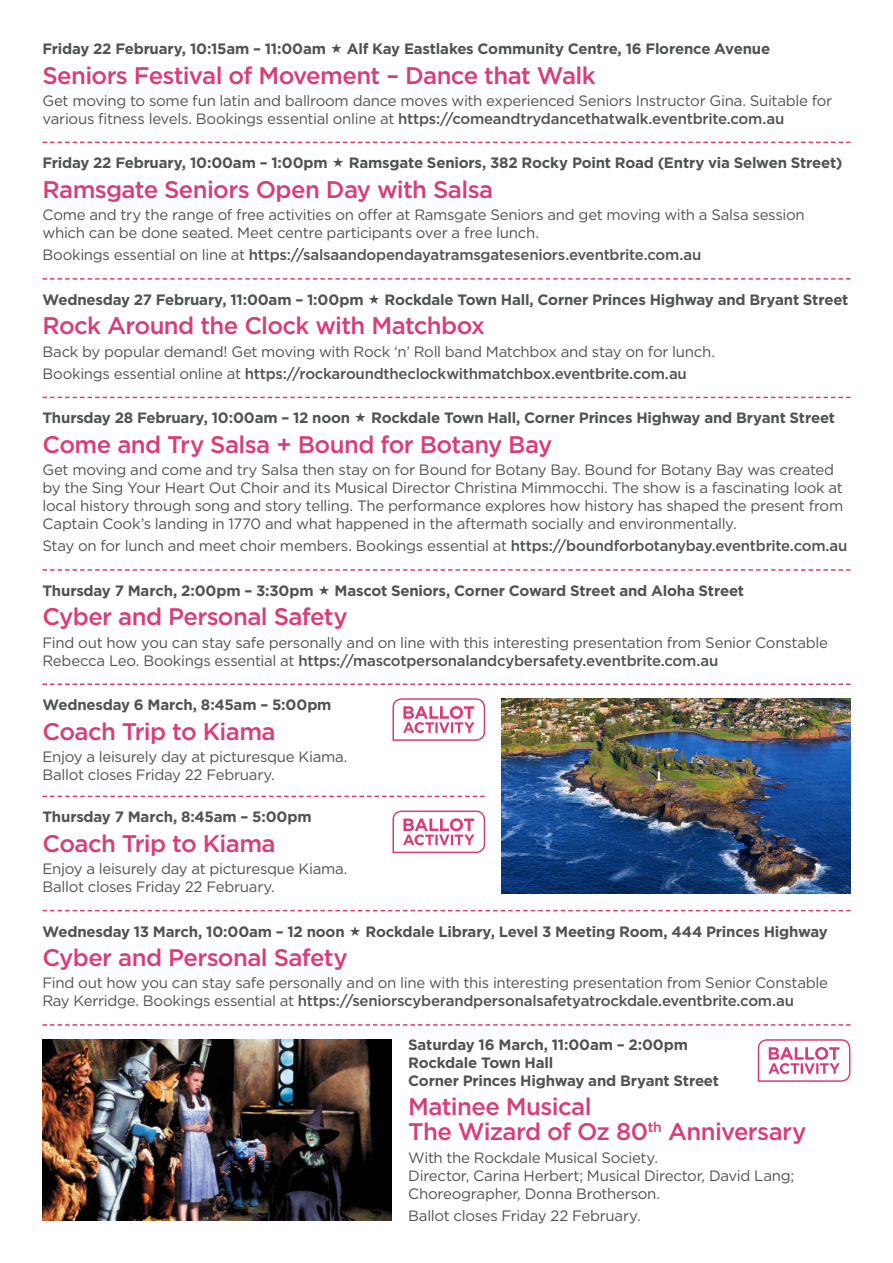
<style>
.page{position:relative;width:893px;height:1263px;background:#fff}
.page>*{position:absolute;margin:0;border:0;box-sizing:border-box;transform-origin:0 0}
.t1{font:500 24px/25.2px "Gotham";letter-spacing:-.025em;color:#da3c7a}
.t2{font:15px/18px "Gotham";letter-spacing:-.02em;color:#505353}
.t3{font:700 15px/17.5px "Gotham";letter-spacing:-.015em;color:#505353}
.t4{font:500 15px "Gotham";letter-spacing:-.015em;color:#505353}
.s1{font-weight:500}
.s2{font-weight:400}
</style>
<div class="page">
<svg style="left:43px;top:142px;width:807px;height:1px"></svg>
<svg style="left:43px;top:278px;width:807px;height:2px"></svg>
<svg style="left:43px;top:397px;width:807px;height:1px"></svg>
<svg style="left:43px;top:569px;width:807px;height:2px"></svg>
<svg style="left:43px;top:683px;width:807px;height:2px"></svg>
<svg style="left:43px;top:796px;width:442px;height:1px"></svg>
<svg style="left:43px;top:910px;width:807px;height:1px"></svg>
<svg style="left:43px;top:1024px;width:807px;height:2px"></svg>
<img style="left:502px;top:698px;width:348px;height:196px">
<img style="left:43px;top:1039px;width:348px;height:182px">
<svg style="left:392px;top:698px;width:94px;height:43px"></svg>
<svg style="left:392px;top:810px;width:94px;height:44px"></svg>
<svg style="left:757px;top:1039px;width:94px;height:43px"></svg>
<p class="t3" style="left:43px;top:40px;width:285px">Friday 22 February, 10:15am – 11:00am</p>
<p class="t3" style="left:347px;top:40px;width:425px">Alf Kay Eastlakes Community Centre, 16 Florence Avenue</p>
<h1 class="t1" style="left:43px;top:62px;width:555px">Seniors Festival of Movement – Dance that Walk</h1>
<p class="t2" style="left:43px;top:91px;width:791px">Get moving to some fun latin and ballroom dance moves with experienced Seniors Instructor Gina. Suitable for various fitness levels. Bookings essential online at <span class="s1">https://comeandtrydancethatwalk.eventbrite.com.au</span></p>
<p class="t3" style="left:43px;top:154px;width:287px">Friday 22 February, 10:00am – 1:00pm</p>
<p class="t3" style="left:349px;top:154px;width:495px">Ramsgate Seniors, 382 Rocky Point Road (Entry via Selwen Street)</p>
<h1 class="t1" style="left:43px;top:176px;width:452px">Ramsgate Seniors Open Day with Salsa</h1>
<p class="t2" style="left:43px;top:206px;width:764px">Come and try the range of free activities on offer at Ramsgate Seniors and get moving with a Salsa session which can be done seated. Meet centre participants over a free lunch.</p>
<p class="t4" style="left:43px;top:247px;width:660px"><span class="s2">Bookings essential on line at</span> https://salsaandopendayatramsgateseniors.eventbrite.com.au</p>
<p class="t3" style="left:43px;top:290px;width:323px">Wednesday 27 February, 11:00am – 1:00pm</p>
<p class="t3" style="left:384px;top:290px;width:465px">Rockdale Town Hall, Corner Princes Highway and Bryant Street</p>
<h1 class="t1" style="left:43px;top:313px;width:444px">Rock Around the Clock with Matchbox</h1>
<p class="t2" style="left:43px;top:340px;width:674px;line-height:22.2px">Back by popular demand! Get moving with Rock ‘n’ Roll band Matchbox and stay on for lunch.<br>Bookings essential online at <span class="s1">https://rockaroundtheclockwithmatchbox.eventbrite.com.au</span></p>
<p class="t3" style="left:43px;top:409px;width:309px">Thursday 28 February, 10:00am – 12 noon</p>
<p class="t3" style="left:371px;top:409px;width:465px">Rockdale Town Hall, Corner Princes Highway and Bryant Street</p>
<h1 class="t1" style="left:43px;top:431px;width:511px">Come and Try Salsa + Bound for Botany Bay</h1>
<p class="t2" style="left:43px;top:461px;width:802px">Get moving and come and try Salsa then stay on for Bound for Botany Bay. Bound for Botany Bay was created by the Sing Your Heart Out Choir and its Musical Director Christina Mimmocchi. The show is a fascinating look at local history through song and story telling. The performance explores how history has shaped the present from Captain Cook’s landing in 1770 and what happened in the aftermath socially and environmentally.</p>
<p class="t2" style="left:43px;top:537px;width:806px">Stay on for lunch and meet choir members. Bookings essential at <span class="s1">https://boundforbotanybay.eventbrite.com.au</span></p>
<p class="t3" style="left:43px;top:581px;width:273px">Thursday 7 March, 2:00pm – 3:30pm</p>
<p class="t3" style="left:334px;top:581px;width:411px">Mascot Seniors, Corner Coward Street and Aloha Street</p>
<h1 class="t1" style="left:43px;top:604px;width:307px">Cyber and Personal Safety</h1>
<p class="t2" style="left:43px;top:633px;width:787px">Find out how you can stay safe personally and on line with this interesting presentation from Senior Constable<br>Rebecca Leo. Bookings essential at <span class="s1">https://mascotpersonalandcybersafety.eventbrite.com.au</span></p>
<p class="t3" style="left:43px;top:696px;width:291px">Wednesday 6 March, 8:45am – 5:00pm</p>
<h1 class="t1" style="left:43px;top:718px;width:235px">Coach Trip to Kiama</h1>
<p class="t2" style="left:43px;top:747px;width:306px">Enjoy a leisurely day at picturesque Kiama.<br>Ballot closes Friday 22 February.</p>
<p class="t3" style="left:43px;top:808px;width:271px">Thursday 7 March, 8:45am – 5:00pm</p>
<h1 class="t1" style="left:43px;top:830px;width:235px">Coach Trip to Kiama</h1>
<p class="t2" style="left:43px;top:859px;width:306px">Enjoy a leisurely day at picturesque Kiama.<br>Ballot closes Friday 22 February.</p>
<p class="t3" style="left:43px;top:922px;width:304px">Wednesday 13 March, 10:00am – 12 noon</p>
<p class="t3" style="left:366px;top:922px;width:464px">Rockdale Library, Level 3 Meeting Room, 444 Princes Highway</p>
<h1 class="t1" style="left:43px;top:944px;width:307px">Cyber and Personal Safety</h1>
<p class="t2" style="left:43px;top:974px;width:787px">Find out how you can stay safe personally and on line with this interesting presentation from Senior Constable<br>Ray Kerridge. Bookings essential at <span class="s1">https://seniorscyberandpersonalsafetyatrockdale.eventbrite.com.au</span></p>
<p class="t3" style="left:408px;top:1036px;width:312px">Saturday 16 March, 11:00am – 2:00pm<br>Rockdale Town Hall<br>Corner Princes Highway and Bryant Street</p>
<h1 class="t1" style="left:408px;top:1093px;width:400px">Matinee Musical<br>The Wizard of Oz 80<sup>th</sup> Anniversary</h1>
<p class="t2" style="left:408px;top:1148px;width:387px">With the Rockdale Musical Society.<br>Director, Carina Herbert; Musical Director, David Lang;<br>Choreographer, Donna Brotherson.</p>
<p class="t2" style="left:408px;top:1206px;width:234px">Ballot closes Friday 22 February.</p>
</div>
